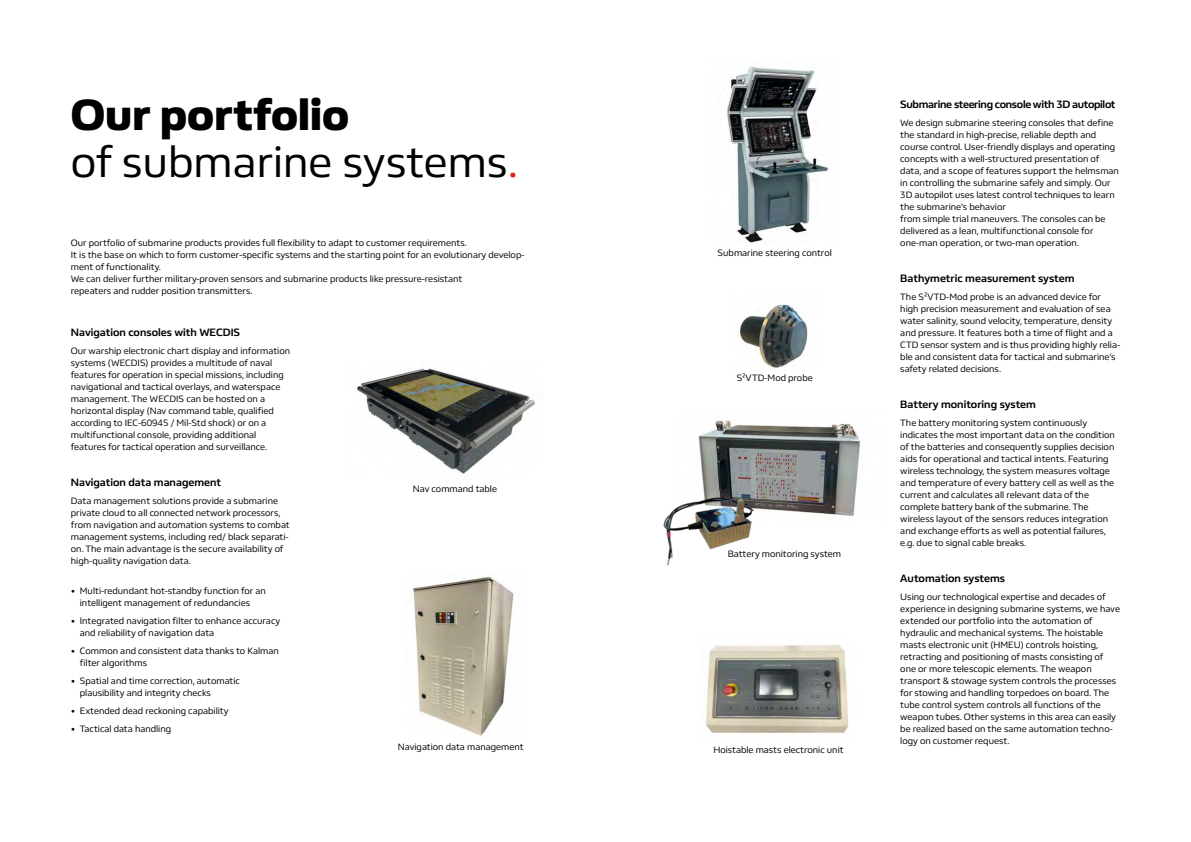
<style>
.page{position:relative;width:1191px;height:842px;background:#fff}
.page>*{position:absolute;margin:0;border:0;box-sizing:border-box;transform-origin:0 0}
.t1{font:45px/47px "FS Hackney";color:#000}
.t2{font:700 11px "FS Hackney";color:#000}
.t3{font:700 11px "FS Hackney";letter-spacing:-.03em;color:#000}
.t4{font:9.5px/12px "FS Hackney";color:#000}
.s1{font-weight:800}
.s2{color:#e32119}
</style>
<div class="page">
<img style="left:698px;top:419px;width:163px;height:97px">
<img style="left:663px;top:486px;width:105px;height:80px">
<img style="left:740px;top:304px;width:68px;height:64px">
<img style="left:357px;top:368px;width:178px;height:106px">
<img style="left:706px;top:644px;width:143px;height:90px">
<img style="left:412px;top:576px;width:103px;height:161px">
<img style="left:727px;top:66px;width:102px;height:177px">
<h1 class="t1" style="left:71px;top:89px;width:449px"><span class="s1">Our portfolio<br></span>of submarine systems<span class="s2">.</span></h1>
<p class="t4" style="left:71px;top:237px;width:455px">Our portfolio of submarine products provides full flexibility to adapt to customer requirements.<br>It is the base on which to form customer-specific systems and the starting point for an evolutionary develop&shy;ment of functionality.<br>We can deliver further military-proven sensors and submarine products like pressure-resistant<br>repeaters and rudder position transmitters.</p>
<p class="t2" style="left:71px;top:325px;width:171px">Navigation consoles with WECDIS</p>
<p class="t4" style="left:71px;top:345px;width:221px">Our warship electronic chart display and information systems (WECDIS) provides a multitude of naval features for operation in special missions, including navigational and tactical overlays, and waterspace management. The WECDIS can be hosted on a horizontal display (Nav command table, qualified according to IEC-60945 / Mil-Std shock) or on a multifunctional console, providing additional features for tactical operation and surveillance.</p>
<p class="t2" style="left:71px;top:475px;width:152px">Navigation data management</p>
<p class="t4" style="left:71px;top:495px;width:220px">Data management solutions provide a submarine private cloud to all connected network processors, from navigation and automation systems to combat management systems, including red/ black separati&shy;on. The main advantage is the secure availability of high-quality navigation data.</p>
<p class="t4" style="left:80px;top:585px;width:187px;text-indent:-9px">• Multi-redundant hot-standby function for an intelligent management of redundancies</p>
<p class="t4" style="left:80px;top:615px;width:202px;text-indent:-9px">• Integrated navigation filter to enhance accuracy and reliability of navigation data</p>
<p class="t4" style="left:80px;top:645px;width:201px;text-indent:-9px">• Common and consistent data thanks to Kalman filter algorithms</p>
<p class="t4" style="left:80px;top:675px;width:162px;text-indent:-9px">• Spatial and time correction, automatic plausibility and integrity checks</p>
<p class="t4" style="left:71px;top:705px;width:159px">• Extended dead reckoning capability</p>
<p class="t4" style="left:71px;top:723px;width:102px">• Tactical data handling</p>
<p class="t4" style="left:413px;top:482px;width:86px">Nav command table</p>
<p class="t4" style="left:398px;top:741px;width:128px">Navigation data management</p>
<p class="t4" style="left:717px;top:246px;width:116px">Submarine steering control</p>
<p class="t4" style="left:736px;top:372px;width:78px">S²VTD-Mod probe</p>
<p class="t4" style="left:727px;top:548px;width:115px">Battery monitoring system</p>
<p class="t4" style="left:713px;top:743px;width:132px">Hoistable masts electronic unit</p>
<p class="t3" style="left:900px;top:97px;width:217px">Submarine steering console with 3D autopilot</p>
<p class="t4" style="left:900px;top:117px;width:220px">We design submarine steering consoles that define the standard in high-precise, reliable depth and course control. User-friendly displays and operating concepts with a well-structured presentation of data, and a scope of features support the helmsman in controlling the submarine safely and simply. Our 3D autopilot uses latest control techniques to learn the submarine’s behavior<br>from simple trial maneuvers. The consoles can be delivered as a lean, multifunctional console for one-man operation, or two-man operation.</p>
<p class="t2" style="left:900px;top:271px;width:176px">Bathymetric measurement system</p>
<p class="t4" style="left:900px;top:291px;width:221px">The S²VTD-Mod probe is an advanced device for high precision measurement and evaluation of sea water salinity, sound velocity, temperature, density and pressure. It features both a time of flight and a CTD sensor system and is thus providing highly relia&shy;ble and consistent data for tactical and submarine’s safety related decisions.</p>
<p class="t2" style="left:900px;top:397px;width:137px">Battery monitoring system</p>
<p class="t4" style="left:900px;top:417px;width:216px">The battery monitoring system continuously indicates the most important data on the condition of the batteries and consequently supplies decision aids for operational and tactical intents. Featuring wireless technology, the system measures voltage and temperature of every battery cell as well as the current and calculates all relevant data of the complete battery bank of the submarine. The wireless layout of the sensors reduces integration and exchange efforts as well as potential failures, e.g. due to signal cable breaks.</p>
<p class="t2" style="left:900px;top:571px;width:106px">Automation systems</p>
<p class="t4" style="left:900px;top:591px;width:221px">Using our technological expertise and decades of experience in designing submarine systems, we have extended our portfolio into the automation of hydraulic and mechanical systems. The hoistable masts electronic unit (HMEU) controls hoisting, retracting and positioning of masts consisting of one or more telescopic elements. The weapon transport &amp; stowage system controls the processes for stowing and handling torpedoes on board. The tube control system controls all functions of the weapon tubes. Other systems in this area can easily be realized based on the same automation techno&shy;logy on customer request.</p>
</div>
